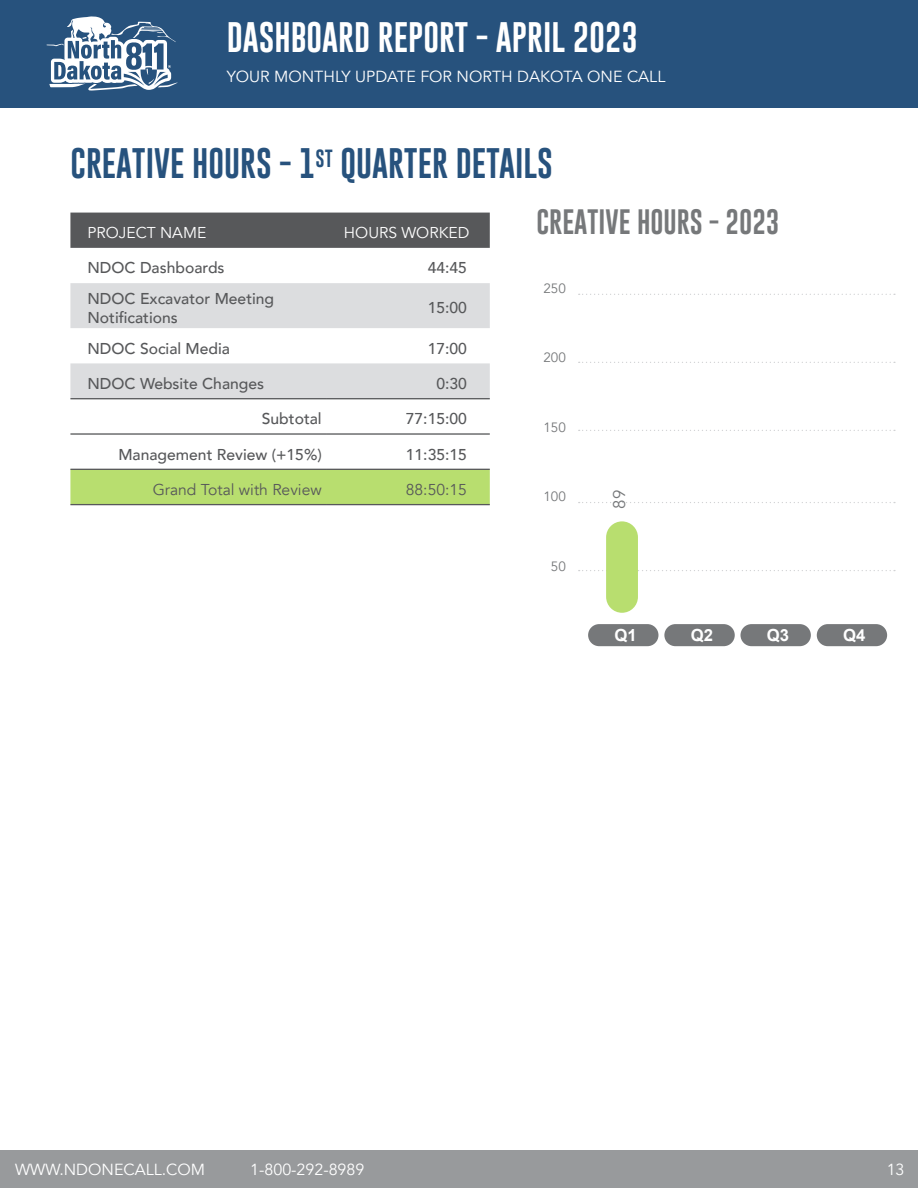
<style>
.page{position:relative;width:918px;height:1188px;background:#fff}
.page>*{position:absolute;margin:0;border:0;box-sizing:border-box;transform-origin:0 0}
.t1{font:31.2px "Gobold";color:#27527d}
.t2{font:31.2px "Gobold";color:#fff}
.t3{font:25.8px "Gobold";color:#76787a}
.t4{font:16.95px "Avenir";color:#76787a}
.t5{font:700 16.65px "Arial";color:#fff}
.t6{font:16.05px "Avenir";color:#fff}
.t7{font:500 15.75px/18.8px "Avenir";color:#57585a}
.t8{font:15.75px "Avenir";color:#57585a}
.t9{font:15.75px "Avenir";color:#fff}
.t10{font:13.5px "Avenir";color:#76787a}
</style>
<div class="page">
<div style="left:0;top:0;width:918px;height:107px;background:#27527d"></div>
<div style="left:0;top:1150px;width:918px;height:38px;background:#989a9c"></div>
<svg style="left:47px;top:16px;width:131px;height:75px"></svg>
<div style="left:70px;top:213px;width:420px;height:35px;background:#57585a"></div>
<svg style="left:70px;top:283px;width:420px;height:115px;fill:#dcdddf"></svg>
<div style="left:70px;top:470px;width:420px;height:34px;background:#b8de6f"></div>
<hr style="left:70px;top:398px;width:257px;height:1px;background:#57585a">
<hr style="left:327px;top:398px;width:163px;height:1px;background:#57585a">
<hr style="left:70px;top:433px;width:257px;height:2px;background:#57585a">
<hr style="left:327px;top:433px;width:163px;height:2px;background:#57585a">
<hr style="left:70px;top:469px;width:257px;height:1px;background:#57585a">
<hr style="left:327px;top:469px;width:163px;height:1px;background:#57585a">
<hr style="left:70px;top:504px;width:257px;height:1px;background:#57585a">
<hr style="left:327px;top:504px;width:163px;height:1px;background:#57585a">
<svg style="left:579px;top:570px;width:316px;height:1px"></svg>
<svg style="left:579px;top:502px;width:316px;height:1px"></svg>
<svg style="left:579px;top:430px;width:316px;height:1px"></svg>
<svg style="left:579px;top:362px;width:316px;height:1px"></svg>
<svg style="left:579px;top:294px;width:316px;height:1px"></svg>
<div style="left:606px;top:521px;width:32px;height:92px;background:#b8de6f;border-radius:16px"></div>
<div style="left:588px;top:624px;width:70px;height:22px;background:#76787a;border-radius:11px"></div>
<div style="left:664px;top:624px;width:71px;height:22px;background:#76787a;border-radius:11px"></div>
<div style="left:740px;top:624px;width:71px;height:22px;background:#76787a;border-radius:11px"></div>
<div style="left:817px;top:624px;width:70px;height:22px;background:#76787a;border-radius:11px"></div>
<p class="t2" style="left:227px;top:17px;width:413px">DASHBOARD REPORT - APRIL 2023</p>
<p class="t6" style="left:227px;top:67px;width:440px">YOUR MONTHLY UPDATE FOR NORTH DAKOTA ONE CALL</p>
<p class="t1" style="left:70px;top:143px;width:484px">CREATIVE HOURS - 1<sup>ST</sup> QUARTER DETAILS</p>
<p class="t9" style="left:87px;top:223px;width:120px">PROJECT NAME</p>
<p class="t9" style="left:344px;top:223px;width:127px">HOURS WORKED</p>
<p class="t7" style="left:87px;top:258px;width:139px">NDOC Dashboards</p>
<p class="t7" style="left:428px;top:258px;width:41px">44:45</p>
<p class="t7" style="left:87px;top:288px;width:188px">NDOC Excavator Meeting<br>Notifications</p>
<p class="t7" style="left:428px;top:298px;width:41px">15:00</p>
<p class="t7" style="left:87px;top:338px;width:144px">NDOC Social Media</p>
<p class="t7" style="left:428px;top:338px;width:41px">17:00</p>
<p class="t7" style="left:87px;top:373px;width:178px">NDOC Website Changes</p>
<p class="t7" style="left:436px;top:373px;width:32px">0:30</p>
<p class="t7" style="left:262px;top:409px;width:61px">Subtotal</p>
<p class="t7" style="left:406px;top:409px;width:63px">77:15:00</p>
<p class="t7" style="left:118px;top:444px;width:205px">Management Review (+15%)</p>
<p class="t7" style="left:406px;top:444px;width:63px">11:35:15</p>
<p class="t8" style="left:153px;top:480px;width:171px">Grand Total with Review</p>
<p class="t8" style="left:406px;top:480px;width:63px">88:50:15</p>
<p class="t3" style="left:536px;top:206px;width:245px">CREATIVE HOURS - 2023</p>
<p class="t10" style="left:543px;top:280px;width:24px">250</p>
<p class="t10" style="left:543px;top:350px;width:24px">200</p>
<p class="t10" style="left:543px;top:419px;width:24px">150</p>
<p class="t10" style="left:543px;top:489px;width:24px">100</p>
<p class="t10" style="left:551px;top:558px;width:16px">50</p>
<p class="t4" style="left:609px;top:509px;width:20px;rotate:-90deg">89</p>
<p class="t5" style="left:615px;top:624px;width:24px">Q1</p>
<p class="t5" style="left:691px;top:624px;width:24px">Q2</p>
<p class="t5" style="left:767px;top:624px;width:24px">Q3</p>
<p class="t5" style="left:843px;top:624px;width:24px">Q4</p>
<p class="t6" style="left:15px;top:1160px;width:192px">WWW.NDONECALL.COM</p>
<p class="t6" style="left:250px;top:1160px;width:116px">1-800-292-8989</p>
<p class="t6" style="left:887px;top:1160px;width:19px">13</p>
</div>
